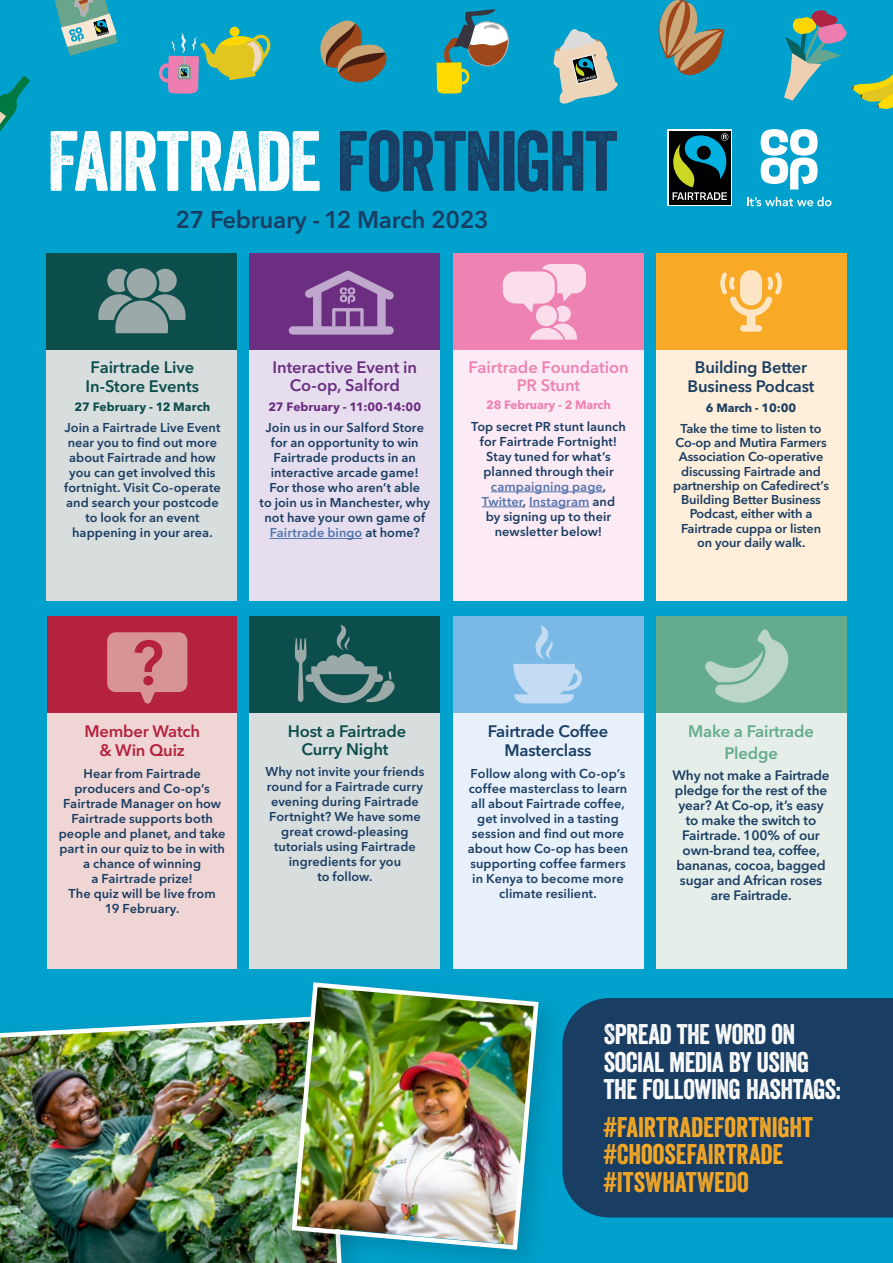
<style>
.page{position:relative;width:893px;height:1263px;background:#00a1cc}
.page>*{position:absolute;margin:0;border:0;box-sizing:border-box;transform-origin:0 0}
.t1{font:82.5px "Veneer";letter-spacing:-.025em;color:#fff}
.t2{font:27.6px/27.6px "Veneer";letter-spacing:-.02em;color:#fff}
.t3{font:27.6px/27.6px "Veneer";color:#f8a925}
.t4{font:600 24px "Avenir Next LT Pro";letter-spacing:-.01em;color:#1a3e63}
.t5{font:600 16.5px/19.8px "Avenir Next LT Pro";letter-spacing:-.01em;color:#1a3e63;text-align:center}
.t6{font:600 16.5px/19.8px "Avenir Next LT Pro";letter-spacing:-.01em;color:#0c4e4b;text-align:center}
.t7{font:600 16.5px/18px "Avenir Next LT Pro";letter-spacing:-.005em;color:#6c2e81;text-align:center}
.t8{font:600 16.5px/18px "Avenir Next LT Pro";letter-spacing:-.005em;color:#ee82b3;text-align:center}
.t9{font:600 16.5px/21.6px "Avenir Next LT Pro";letter-spacing:-.01em;color:#64ac8d;text-align:center}
.t10{font:600 16.5px/19.8px "Avenir Next LT Pro";letter-spacing:-.01em;color:#b5223e;text-align:center}
.t11{font:600 13.5px/15px "Avenir Next LT Pro";letter-spacing:-.01em;color:#1a3e63;text-align:center}
.t12{font:600 12.75px/15px "Avenir Next LT Pro";letter-spacing:.005em;color:#1a3e63;text-align:center}
.t13{font:700 12px "Avenir Next LT Pro";letter-spacing:.01em;color:#6c2e81}
.t14{font:700 12px "Avenir Next LT Pro";letter-spacing:.01em;color:#0c4e4b}
.t15{font:700 12px "Avenir Next LT Pro";letter-spacing:-.01em;color:#ee82b3}
.t16{font:700 12px "Avenir Next LT Pro";letter-spacing:-.01em;color:#1a3e63}
.s1{color:#1a3e63}
.s2{color:#5576af}
</style>
<div class="page">
<svg style="left:667px;top:129px;width:65px;height:77px"></svg>
<div style="left:669px;top:131px;width:62px;height:73px;background:#000"></div>
<svg style="left:672px;top:133px;width:56px;height:67px"></svg>
<svg style="left:761px;top:129px;width:57px;height:60px"></svg>
<svg style="left:747px;top:197px;width:84px;height:9px"></svg>
<div style="left:453px;top:713px;width:190px;height:256px;background:#e8f1fb"></div>
<div style="left:453px;top:617px;width:190px;height:96px;background:#7ab9e6"></div>
<svg style="left:658px;top:0;width:67px;height:75px"></svg>
<svg style="left:54px;top:0;width:63px;height:56px"></svg>
<svg style="left:320px;top:20px;width:67px;height:63px"></svg>
<svg style="left:436px;top:9px;width:73px;height:85px"></svg>
<svg style="left:553px;top:29px;width:65px;height:75px"></svg>
<svg style="left:159px;top:26px;width:112px;height:68px"></svg>
<svg style="left:784px;top:10px;width:109px;height:99px"></svg>
<svg style="left:0;top:75px;width:30px;height:57px"></svg>
<img style="left:0;top:1018px;width:281px;height:245px">
<div style="left:281px;top:972px;width:286px;height:291px;background:#000;opacity:.15"></div>
<img style="left:289px;top:980px;width:252px;height:272px">
<div style="left:47px;top:349px;width:190px;height:252px;background:#d8dddd"></div>
<div style="left:47px;top:253px;width:190px;height:96px;background:#0c4e4b"></div>
<div style="left:453px;top:349px;width:190px;height:252px;background:#fceaf4"></div>
<div style="left:453px;top:253px;width:190px;height:96px;background:#ee82b3"></div>
<hr style="left:491px;top:491px;width:112px;height:1px;background:#5576af">
<hr style="left:482px;top:506px;width:41px;height:1px;background:#5576af">
<hr style="left:529px;top:506px;width:60px;height:1px;background:#5576af">
<svg style="left:513px;top:625px;width:69px;height:78px"></svg>
<div style="left:562px;top:998px;width:331px;height:219px;background:#1a3e63"></div>
<div style="left:656px;top:713px;width:190px;height:256px;background:#e5eee9"></div>
<div style="left:656px;top:617px;width:190px;height:96px;background:#64ac8d"></div>
<div style="left:47px;top:713px;width:190px;height:256px;background:#efd5d3"></div>
<div style="left:47px;top:617px;width:190px;height:96px;background:#b5223e"></div>
<svg style="left:107px;top:632px;width:80px;height:72px"></svg>
<div style="left:656px;top:349px;width:190px;height:252px;background:#ffeed9"></div>
<div style="left:656px;top:253px;width:190px;height:96px;background:#f8a925"></div>
<svg style="left:720px;top:270px;width:62px;height:62px"></svg>
<div style="left:250px;top:713px;width:190px;height:256px;background:#d8dddd"></div>
<div style="left:250px;top:616px;width:190px;height:97px;background:#0c4e4b"></div>
<svg style="left:295px;top:624px;width:100px;height:79px"></svg>
<div style="left:250px;top:349px;width:190px;height:252px;background:#e6deee"></div>
<div style="left:250px;top:253px;width:190px;height:96px;background:#6c2e81"></div>
<hr style="left:270px;top:538px;width:92px;height:1px;background:#5576af">
<svg style="left:289px;top:271px;width:105px;height:64px"></svg>
<svg style="left:705px;top:629px;width:84px;height:74px"></svg>
<svg style="left:98px;top:268px;width:88px;height:65px"></svg>
<svg style="left:503px;top:264px;width:83px;height:76px"></svg>
<h1 class="t1" style="left:47px;top:111px;width:572px">FAIRTRADE <span class="s1">FORTNIGHT</span></h1>
<h3 class="t4" style="left:175px;top:205px;width:315px">27 February - 12 March 2023</h3>
<p class="t6" style="left:86px;top:357px;width:115px">Fairtrade Live<br>In-Store Events</p>
<p class="t14" style="left:75px;top:399px;width:137px">27 February - 12 March</p>
<p class="t12" style="left:64px;top:420px;width:158px">Join a Fairtrade Live Event near you to find out more about Fairtrade and how you can get involved this fortnight. Visit Co-operate and search your postcode to look for an event happening in your area.</p>
<p class="t7" style="left:273px;top:358px;width:146px">Interactive Event in<br>Co-op, Salford</p>
<p class="t13" style="left:268px;top:399px;width:154px">27 February - 11:00-14:00</p>
<p class="t12" style="left:260px;top:420px;width:172px">Join us in our Salford Store for an opportunity to win<br>Fairtrade products in an interactive arcade game!<br>For those who aren’t able<br>to join us in Manchester, why not have your own game of<br><span class="s2">Fairtrade bingo</span> at home?</p>
<p class="t8" style="left:468px;top:358px;width:162px">Fairtrade Foundation<br>PR Stunt</p>
<p class="t15" style="left:486px;top:398px;width:126px">28 February - 2 March</p>
<p class="t12" style="left:471px;top:419px;width:156px">Top secret PR stunt launch for Fairtrade Fortnight!<br>Stay tuned for what’s planned through their <span class="s2">campaigning page</span>,<br><span class="s2">Twitter</span>, <span class="s2">Instagram</span> and<br>by signing up to their newsletter below!</p>
<p class="t5" style="left:688px;top:357px;width:128px">Building Better<br>Business Podcast</p>
<p class="t16" style="left:706px;top:401px;width:92px">6 March - 10:00</p>
<p class="t12" style="left:673px;top:421px;width:157px;line-height:14.2px">Take the time to listen to<br>Co-op and Mutira Farmers<br>Association Co-operative discussing Fairtrade and partnership on Cafedirect’s<br>Building Better Business<br>Podcast, either with a<br>Fairtrade cuppa or listen on your daily walk.</p>
<p class="t10" style="left:84px;top:721px;width:117px">Member Watch &amp; Win Quiz</p>
<p class="t12" style="left:59px;top:766px;width:168px">Hear from Fairtrade producers and Co-op’s<br>Fairtrade Manager on how<br>Fairtrade supports both people and planet, and take part in our quiz to be in with a chance of winning<br>a Fairtrade prize!<br>The quiz will be live from<br>19 February.</p>
<p class="t6" style="left:288px;top:722px;width:120px;line-height:18px">Host a Fairtrade<br>Curry Night</p>
<p class="t12" style="left:266px;top:764px;width:160px">Why not invite your friends round for a Fairtrade curry evening during Fairtrade<br>Fortnight? We have some great crowd-pleasing tutorials using Fairtrade ingredients for you<br>to follow.</p>
<p class="t5" style="left:488px;top:721px;width:122px">Fairtrade Coffee<br>Masterclass</p>
<p class="t12" style="left:468px;top:766px;width:162px">Follow along with Co-op’s coffee masterclass to learn all about Fairtrade coffee, get involved in a tasting session and find out more about how Co-op has been supporting coffee farmers in Kenya to become more climate resilient.</p>
<p class="t9" style="left:688px;top:720px;width:127px">Make a Fairtrade<br>Pledge</p>
<p class="t11" style="left:672px;top:768px;width:159px">Why not make a Fairtrade pledge for the rest of the year? At Co-op, it’s easy to make the switch to<br>Fairtrade. 100% of our own-brand tea, coffee, bananas, cocoa, bagged sugar and African roses are Fairtrade.</p>
<h2 class="t2" style="left:604px;top:1020px;width:239px">SPREAD THE WORD ON<br>SOCIAL MEDIA BY USING<br>THE FOLLOWING HASHTAGS:</h2>
<h2 class="t3" style="left:604px;top:1113px;width:211px">#FAIRTRADEFORTNIGHT #CHOOSEFAIRTRADE #ITSWHATWEDO</h2>
</div>
